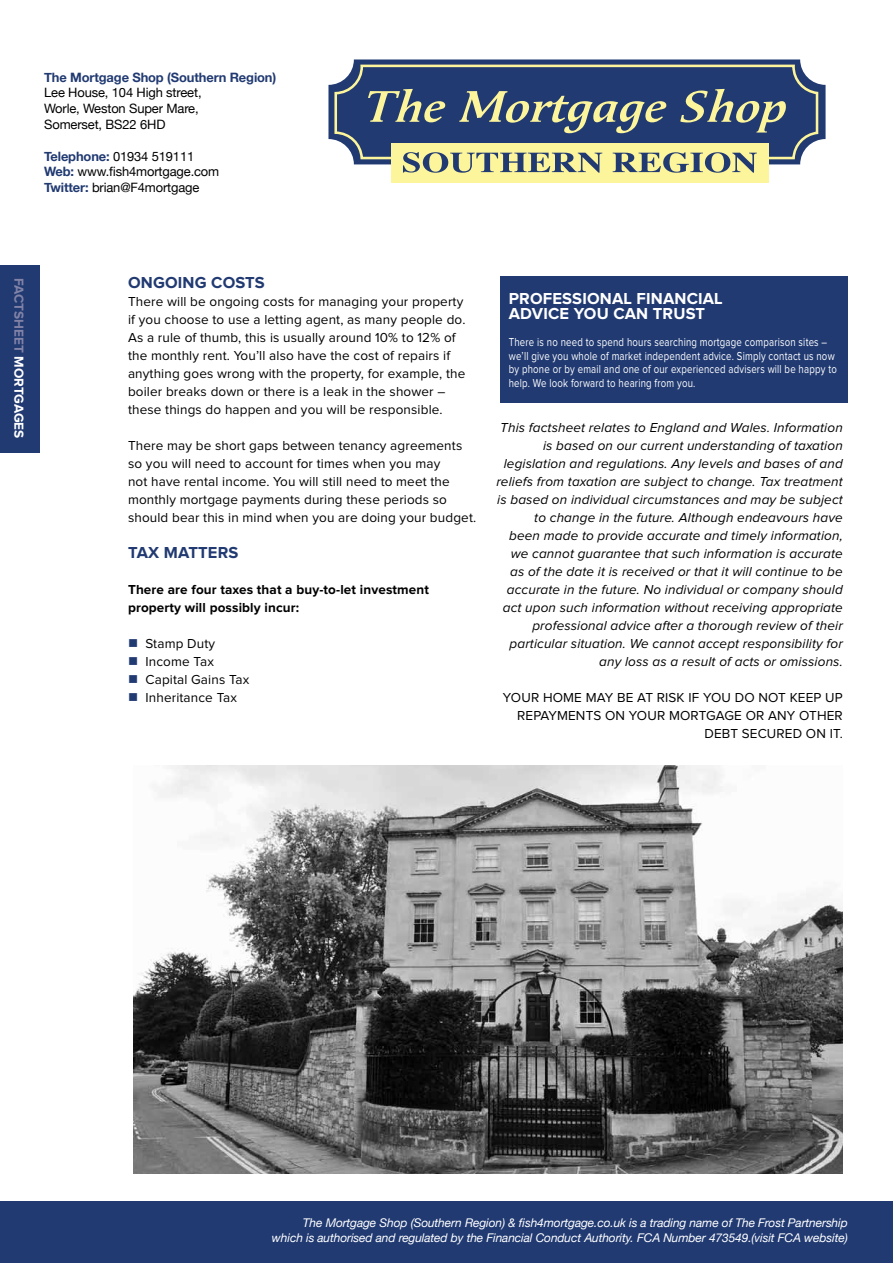
<style>
.page{position:relative;width:893px;height:1263px;background:#fff}
.page>*{position:absolute;margin:0;border:0;box-sizing:border-box;transform-origin:0 0}
.t1{font:700 16.5px/15px "Proxima Nova";letter-spacing:.01em;color:#fff}
.t2{font:700 16.5px "Proxima Nova";letter-spacing:.01em;color:#213a72}
.t3{font:13.5px/18px "Proxima Nova";letter-spacing:.01em;color:#000}
.t4{font:italic 13.5px/18px "Proxima Nova";letter-spacing:.01em;color:#000;text-align:right}
.t5{font:700 13.5px/18px "Proxima Nova";letter-spacing:.01em;color:#000}
.t6{font:700 13.5px "Proxima Nova";color:#8182a6}
.t7{font:12.9px/15.8px "Helvetica Neue";letter-spacing:-.01em;color:#000}
.t8{font:700 12.9px "Helvetica Neue";letter-spacing:-.01em;color:#213a72}
.t9{font:12px/13.5px "Proxima Nova";letter-spacing:.02em;color:#fff;scale:.8 1}
.t10{font:italic 12px/15px "Helvetica Neue";letter-spacing:-.01em;color:#fff;text-align:right}
.s1{font-weight:700;color:#213a72}
.s2{color:#fff}
.s3{color:#213a72}
</style>
<div class="page">
<div style="left:0;top:265px;width:40px;height:188px;background:#213a72"></div>
<div style="left:0;top:1201px;width:892px;height:62px;background:#213a72"></div>
<div style="left:328px;top:59px;width:497px;height:105px;background:#213a72;border-radius:25px"></div>
<svg style="left:333px;top:63px;width:487px;height:98px"></svg>
<svg style="left:368px;top:89px;width:78px;height:33px"></svg>
<svg style="left:459px;top:91px;width:208px;height:42px"></svg>
<svg style="left:680px;top:89px;width:106px;height:44px"></svg>
<div style="left:391px;top:143px;width:377px;height:39px;background:#fdf59b"></div>
<svg style="left:403px;top:152px;width:199px;height:21px"></svg>
<svg style="left:613px;top:152px;width:144px;height:21px"></svg>
<div style="left:500px;top:276px;width:348px;height:126px;background:#213a72"></div>
<img style="left:133px;top:765px;width:710px;height:409px">
<p class="t8" style="left:44px;top:69px;width:234px">The Mortgage Shop (Southern Region)</p>
<p class="t7" style="left:44px;top:85px;width:159px">Lee House, 104 High street,<br>Worle, Weston Super Mare,<br>Somerset, BS22 6HD</p>
<p class="t7" style="left:44px;top:148px;width:177px"><span class="s1">Telephone:</span> 01934 519111<br><span class="s1">Web:</span> www.fish4mortgage.com<br><span class="s1">Twitter:</span> brian@F4mortgage</p>
<p class="t6" style="left:25px;top:278px;width:162px;rotate:90deg">FACTSHEET <span class="s2">MORTGAGES</span></p>
<p class="t2" style="left:128px;top:275px;width:138px">ONGOING COSTS</p>
<p class="t3" style="left:128px;top:293px;width:339px">There will be ongoing costs for managing your property if you choose to use a letting agent, as many people do.<br>As a rule of thumb, this is usually around 10% to 12% of the monthly rent. You’ll also have the cost of repairs if anything goes wrong with the property, for example, the boiler breaks down or there is a leak in the shower – these things do happen and you will be responsible.</p>
<p class="t3" style="left:128px;top:437px;width:350px">There may be short gaps between tenancy agreements so you will need to account for times when you may<br>not have rental income. You will still need to meet the monthly mortgage payments during these periods so should bear this in mind when you are doing your budget.</p>
<p class="t2" style="left:128px;top:545px;width:112px">TAX MATTERS</p>
<p class="t5" style="left:128px;top:581px;width:303px">There are four taxes that a buy-to-let investment property will possibly incur:</p>
<p class="t3" style="left:128px;top:635px;width:89px"><span class="s3">■</span> Stamp Duty</p>
<p class="t3" style="left:128px;top:653px;width:87px"><span class="s3">■</span> Income Tax</p>
<p class="t3" style="left:128px;top:671px;width:123px"><span class="s3">■</span> Capital Gains Tax</p>
<p class="t3" style="left:128px;top:689px;width:111px"><span class="s3">■</span> Inheritance Tax</p>
<p class="t1" style="left:509px;top:292px;width:215px">PROFESSIONAL FINANCIAL<br>ADVICE YOU CAN TRUST</p>
<p class="t9" style="left:509px;top:336px;width:411px">There is no need to spend hours searching mortgage comparison sites – we’ll give you whole of market independent advice. Simply contact us now by phone or by email and one of our experienced advisers will be happy to help. We look forward to hearing from you.</p>
<p class="t4" style="left:496px;top:419px;width:348px">This factsheet relates to England and Wales. Information is based on our current understanding of taxation legislation and regulations. Any levels and bases of and reliefs from taxation are subject to change. Tax treatment is based on individual circumstances and may be subject to change in the future. Although endeavours have<br>been made to provide accurate and timely information, we cannot guarantee that such information is accurate as of the date it is received or that it will continue to be accurate in the future. No individual or company should act upon such information without receiving appropriate professional advice after a thorough review of their particular situation. We cannot accept responsibility for any loss as a result of acts or omissions.</p>
<p class="t3" style="left:503px;top:689px;width:341px;text-align:right">YOUR HOME MAY BE AT RISK IF YOU DO NOT KEEP UP<br>REPAYMENTS ON YOUR MORTGAGE OR ANY OTHER<br>DEBT SECURED ON IT.</p>
<p class="t10" style="left:272px;top:1215px;width:577px">The Mortgage Shop (Southern Region) &amp; fish4mortgage.co.uk is a trading name of The Frost Partnership which is authorised and regulated by the Financial Conduct Authority. FCA Number 473549.(visit FCA website)</p>
</div>
